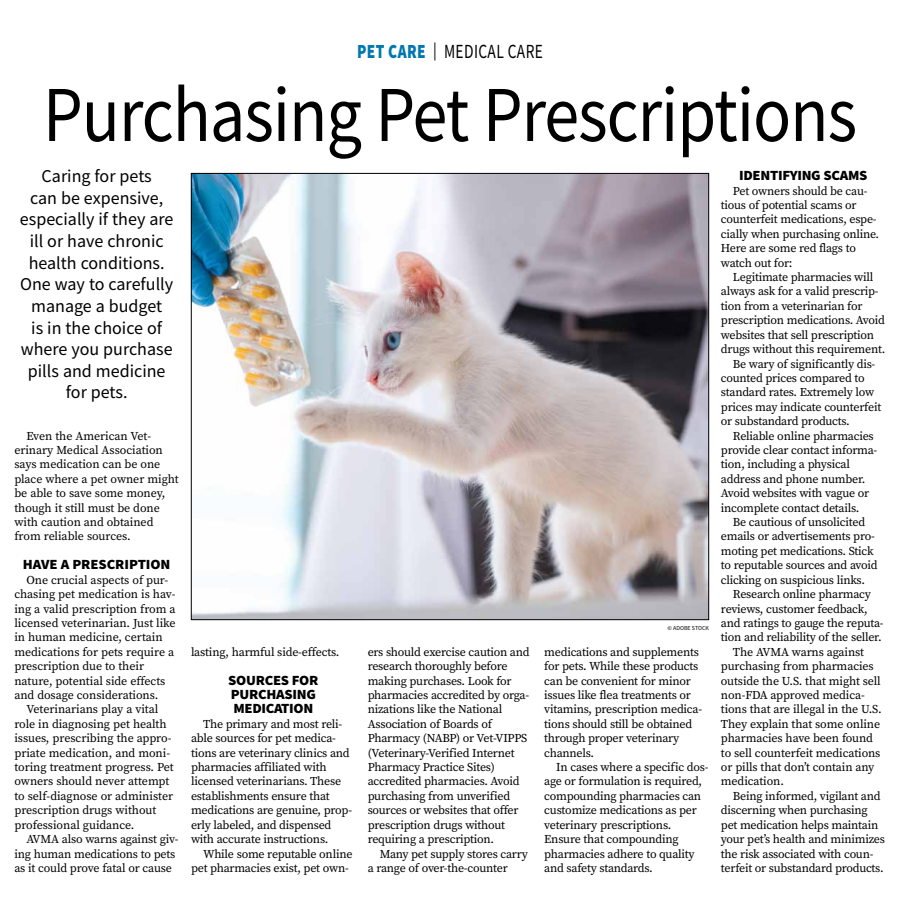
<style>
.page{position:relative;width:900px;height:908px;background:#fff}
.page>*{position:absolute;margin:0;border:0;box-sizing:border-box;transform-origin:0 0}
.t1{font:79.2px "Source Sans Pro";letter-spacing:-.015em;color:#000;scale:.89 1}
.t2{font:20px "Source Sans Pro";letter-spacing:.025em;color:#000;scale:.77 1}
.t3{font:18px/21.6px "Source Sans Pro";color:#000;text-align:center}
.t4{font:900 14px/14.4px "Source Sans Pro";letter-spacing:-.02em;color:#000;scale:1.05 1}
.t5{font:12px/14.4px "Source Serif Pro";letter-spacing:-.02em;color:#000}
.t6{font:6px "Source Sans Pro";color:#000}
.s1{font-weight:900;color:#0077b1}
.s2{font-size:18px}
</style>
<div class="page">
<img style="left:193px;top:175px;width:514px;height:442px">
<h2 class="t2" style="left:357px;top:39px;width:243px"><span class="s1">PET CARE</span> <span class="s2">|</span> MEDICAL CARE</h2>
<h1 class="t1" style="left:43px;top:64px;width:916px">Purchasing Pet Prescriptions</h1>
<h3 class="t3" style="left:20px;top:165px;width:155px">Caring for pets<br>can be expensive, especially if they are ill or have chronic health conditions.<br>One way to carefully manage a budget<br>is in the choice of where you purchase pills and medicine for pets.</h3>
<p class="t5" style="left:14px;top:428px;width:166px;text-indent:12px">Even the American Vet&shy;erinary Medical Association says medication can be one place where a pet owner might be able to save some money, though it still must be done with caution and obtained from reliable sources.</p>
<p class="t4" style="left:23px;top:557px;width:142px">HAVE A PRESCRIPTION</p>
<p class="t5" style="left:14px;top:572px;width:163px;text-indent:12px">One crucial aspects of pur&shy;chasing pet medication is hav&shy;ing a valid prescription from a licensed veterinarian. Just like in human medicine, certain medications for pets require a prescription due to their nature, potential side effects and dosage considerations.</p>
<p class="t5" style="left:14px;top:702px;width:161px;text-indent:12px">Veterinarians play a vital role in diagnosing pet health issues, prescribing the appro&shy;priate medication, and moni&shy;toring treatment progress. Pet owners should never attempt to self-diagnose or administer prescription drugs without professional guidance.</p>
<p class="t5" style="left:14px;top:831px;width:166px;text-indent:12px">AVMA also warns against giv&shy;ing human medications to pets as it could prove fatal or cause</p>
<p class="t5" style="left:191px;top:644px;width:150px">lasting, harmful side-effects.</p>
<p class="t4" style="left:228px;top:672px;width:87px">SOURCES FOR<br>PURCHASING<br>MEDICATION</p>
<p class="t5" style="left:191px;top:716px;width:163px;text-indent:12px">The primary and most reli&shy;able sources for pet medica&shy;tions are veterinary clinics and pharmacies affiliated with licensed veterinarians. These establishments ensure that medications are genuine, prop&shy;erly labeled, and dispensed with accurate instructions.</p>
<p class="t5" style="left:191px;top:846px;width:163px;text-indent:12px">While some reputable online pet pharmacies exist, pet own-</p>
<p class="t5" style="left:368px;top:644px;width:163px">ers should exercise caution and research thoroughly before making purchases. Look for pharmacies accredited by orga&shy;nizations like the National<br>Association of Boards of<br>Pharmacy (NABP) or Vet-VIPPS (Veterinary-Verified Internet<br>Pharmacy Practice Sites) accredited pharmacies. Avoid purchasing from unverified sources or websites that offer prescription drugs without requiring a prescription.</p>
<p class="t5" style="left:368px;top:846px;width:162px;text-indent:12px">Many pet supply stores carry a range of over-the-counter</p>
<p class="t6" style="left:667px;top:624px;width:43px">© ADOBE STOCK</p>
<p class="t5" style="left:544px;top:644px;width:159px">medications and supplements for pets. While these products can be convenient for minor issues like flea treatments or vitamins, prescription medica&shy;tions should still be obtained through proper veterinary channels.</p>
<p class="t5" style="left:544px;top:759px;width:166px;text-indent:12px">In cases where a specific dos&shy;age or formulation is required, compounding pharmacies can customize medications as per veterinary prescriptions.<br>Ensure that compounding pharmacies adhere to quality and safety standards.</p>
<p class="t4" style="left:739px;top:168px;width:124px">IDENTIFYING SCAMS</p>
<p class="t5" style="left:721px;top:183px;width:160px;text-indent:12px">Pet owners should be cau&shy;tious of potential scams or counterfeit medications, espe&shy;cially when purchasing online.<br>Here are some red flags to watch out for:</p>
<p class="t5" style="left:733px;top:270px;width:142px">Legitimate pharmacies will</p>
<p class="t5" style="left:721px;top:284px;width:159px">always ask for a valid prescrip-</p>
<p class="t5" style="left:721px;top:298px;width:143px">tion from a veterinarian for</p>
<p class="t5" style="left:721px;top:313px;width:166px">prescription medications. Avoid</p>
<p class="t5" style="left:721px;top:327px;width:155px">websites that sell prescription</p>
<p class="t5" style="left:721px;top:342px;width:166px">drugs without this requirement.</p>
<p class="t5" style="left:733px;top:356px;width:144px">Be wary of significantly dis-</p>
<p class="t5" style="left:721px;top:370px;width:145px">counted prices compared to</p>
<p class="t5" style="left:721px;top:385px;width:155px">standard rates. Extremely low</p>
<p class="t5" style="left:721px;top:399px;width:162px">prices may indicate counterfeit</p>
<p class="t5" style="left:721px;top:414px;width:130px">or substandard products.</p>
<p class="t5" style="left:733px;top:428px;width:142px">Reliable online pharmacies</p>
<p class="t5" style="left:721px;top:442px;width:158px">provide clear contact informa-</p>
<p class="t5" style="left:721px;top:457px;width:131px">tion, including a physical</p>
<p class="t5" style="left:721px;top:471px;width:146px">address and phone number.</p>
<p class="t5" style="left:721px;top:486px;width:150px">Avoid websites with vague or</p>
<p class="t5" style="left:721px;top:500px;width:140px">incomplete contact details.</p>
<p class="t5" style="left:733px;top:514px;width:134px">Be cautious of unsolicited</p>
<p class="t5" style="left:721px;top:529px;width:156px">emails or advertisements pro-</p>
<p class="t5" style="left:721px;top:543px;width:154px">moting pet medications. Stick</p>
<p class="t5" style="left:721px;top:558px;width:158px">to reputable sources and avoid</p>
<p class="t5" style="left:721px;top:572px;width:145px">clicking on suspicious links.</p>
<p class="t5" style="left:733px;top:586px;width:140px">Research online pharmacy</p>
<p class="t5" style="left:721px;top:601px;width:148px">reviews, customer feedback,</p>
<p class="t5" style="left:721px;top:615px;width:164px">and ratings to gauge the reputa-</p>
<p class="t5" style="left:721px;top:630px;width:162px">tion and reliability of the seller.</p>
<p class="t5" style="left:733px;top:644px;width:133px">The AVMA warns against</p>
<p class="t5" style="left:721px;top:658px;width:154px">purchasing from pharmacies</p>
<p class="t5" style="left:721px;top:673px;width:161px">outside the U.S. that might sell</p>
<p class="t5" style="left:721px;top:687px;width:145px">non-FDA approved medica-</p>
<p class="t5" style="left:721px;top:702px;width:162px">tions that are illegal in the U.S.</p>
<p class="t5" style="left:721px;top:716px;width:161px">They explain that some online</p>
<p class="t5" style="left:721px;top:730px;width:154px">pharmacies have been found</p>
<p class="t5" style="left:721px;top:745px;width:161px">to sell counterfeit medications</p>
<p class="t5" style="left:721px;top:759px;width:155px">or pills that don’t contain any</p>
<p class="t5" style="left:721px;top:774px;width:65px">medication.</p>
<p class="t5" style="left:733px;top:788px;width:149px">Being informed, vigilant and</p>
<p class="t5" style="left:721px;top:802px;width:148px">discerning when purchasing</p>
<p class="t5" style="left:721px;top:817px;width:159px">pet medication helps maintain</p>
<p class="t5" style="left:721px;top:831px;width:166px">your pet’s health and minimizes</p>
<p class="t5" style="left:721px;top:846px;width:154px">the risk associated with coun-</p>
<p class="t5" style="left:721px;top:860px;width:164px">terfeit or substandard products.</p>
</div>
